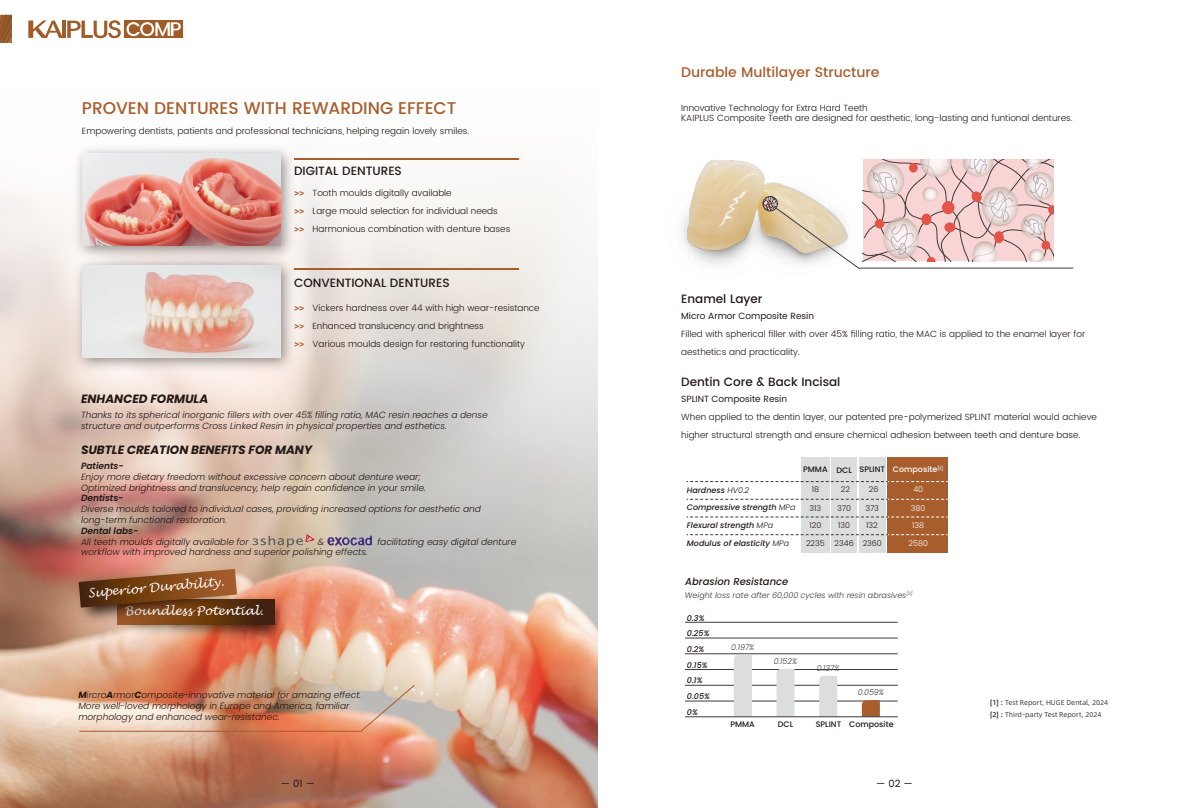
<style>
.page{position:relative;width:1191px;height:808px;background:#fff}
.page>*{position:absolute;margin:0;border:0;box-sizing:border-box;transform-origin:0 0}
.t1{font:500 17px "Poppins";color:#a85d2c}
.t2{font:500 14px "Poppins";color:#a85d2c}
.t3{font:500 12px "Poppins";color:#221815}
.t4{font:italic 700 12px "Poppins";color:#221815}
.t5{font:italic 12px "Lucida Handwriting";color:#fff}
.t6{font:italic 500 10px "Poppins";color:#221815}
.t7{font:500 10px/18px "Roboto";color:#a85d2c;text-align:justify}
.t8{font:10px "Poppins";color:#221815}
.t9{font:300 9px/18px "Poppins";color:#221815}
.t10{font:italic 300 9px/10.8px "Poppins";color:#221815}
.t11{font:9px "Poppins";color:#221815}
.t12{font:italic 600 9px "Poppins";color:#221815}
.t13{font:italic 500 8px "Poppins";color:#221815}
.t14{font:italic 300 8px "Poppins";color:#3e3a39}
.t15{font:300 8px/17px "Poppins";color:#221815}
.t16{font:500 8px "Poppins";color:#221815}
.t17{font:500 8px "Poppins";color:#fff}
.t18{font:300 8px "Poppins";color:#fff}
.t19{font:7px/12px "Alibaba Pu Hui Ti R";color:#3e3a39}
.s1{font-weight:700}
.s2{font-weight:300}
.s3{color:#221815}
.s4{font-family:"Alibaba Pu Hui Ti M"}
</style>
<div class="page">
<img style="left:0;top:568px;width:597px;height:240px">
<svg style="left:0;top:14px;width:597px;height:554px"></svg>
<hr style="left:294px;top:268px;width:224px;height:1px;background:#a85d2c">
<hr style="left:294px;top:158px;width:224px;height:1px;background:#a85d2c">
<img style="left:681px;top:159px;width:183px;height:107px">
<svg style="left:763px;top:160px;width:311px;height:109px"></svg>
<div style="left:762px;top:196px;width:16px;height:15px;border:1px solid #3e3a39;border-radius:50%"></div>
<div style="left:831px;top:458px;width:26px;height:95px;background:#dcdddd"></div>
<div style="left:887px;top:458px;width:60px;height:95px;background:#a85d2c"></div>
<div style="left:801px;top:458px;width:28px;height:95px;background:#dcdddd"></div>
<div style="left:858px;top:458px;width:27px;height:95px;background:#dcdddd"></div>
<hr style="left:685px;top:701px;width:212px;height:1px;background:#3e3a39">
<hr style="left:685px;top:685px;width:212px;height:1px;background:#3e3a39">
<hr style="left:685px;top:669px;width:212px;height:1px;background:#3e3a39">
<hr style="left:685px;top:654px;width:212px;height:1px;background:#3e3a39">
<hr style="left:685px;top:638px;width:212px;height:1px;background:#3e3a39">
<hr style="left:685px;top:622px;width:212px;height:1px;background:#3e3a39">
<svg style="left:734px;top:655px;width:18px;height:61px"></svg>
<svg style="left:776px;top:669px;width:18px;height:47px"></svg>
<svg style="left:819px;top:676px;width:18px;height:40px"></svg>
<svg style="left:862px;top:700px;width:18px;height:16px"></svg>
<hr style="left:685px;top:716px;width:212px;height:1px;background:#3e3a39">
<svg style="left:686px;top:481px;width:261px;height:1px"></svg>
<svg style="left:686px;top:499px;width:261px;height:1px"></svg>
<svg style="left:686px;top:534px;width:261px;height:1px"></svg>
<svg style="left:686px;top:517px;width:261px;height:1px"></svg>
<img style="left:68px;top:139px;width:232px;height:112px">
<img style="left:82px;top:154px;width:198px;height:92px">
<img style="left:68px;top:251px;width:232px;height:127px">
<img style="left:82px;top:266px;width:198px;height:92px">
<img style="left:97px;top:571px;width:213px;height:97px">
<div style="left:117px;top:599px;width:157px;height:25px;background:#40220f"></div>
<img style="left:51px;top:543px;width:214px;height:106px">
<svg style="left:79px;top:569px;width:158px;height:38px;background:#854e28"></svg>
<svg style="left:78px;top:684px;width:338px;height:48px;background:#d8a68b"></svg>
<svg style="left:327px;top:535px;width:45px;height:11px"></svg>
<svg style="left:252px;top:534px;width:62px;height:13px"></svg>
<img style="left:0;top:15px;width:11px;height:28px">
<div style="left:124px;top:20px;width:59px;height:18px;background:#a15b29"></div>
<svg style="left:28px;top:20px;width:153px;height:18px"></svg>
<h1 class="t1" style="left:82px;top:96px;width:376px">PROVEN DENTURES WITH REWARDING EFFECT</h1>
<p class="t9" style="left:82px;top:122px;width:389px">Empowering dentists, patients and professional technicians, helping regain lovely smiles.</p>
<h3 class="t3" style="left:294px;top:162px;width:109px">DIGITAL DENTURES</h3>
<p class="t9" style="left:312px;top:184px;width:199px">Tooth moulds digitally available<br>Large mould selection for individual needs<br>Harmonious combination with denture bases</p>
<p class="t7" style="left:294px;top:183px;width:12px">&gt;&gt; &gt;&gt; &gt;&gt;</p>
<h3 class="t4" style="left:81px;top:392px;width:129px">ENHANCED FORMULA</h3>
<h3 class="t3" style="left:294px;top:273px;width:157px">CONVENTIONAL DENTURES</h3>
<p class="t9" style="left:312px;top:299px;width:229px">Vickers hardness over 44 with high wear-resistance<br>Enhanced translucency and brightness<br>Various moulds design for restoring functionality</p>
<p class="t7" style="left:294px;top:298px;width:12px">&gt;&gt; &gt;&gt; &gt;&gt;</p>
<p class="t10" style="left:81px;top:409px;width:408px">Thanks to its spherical inorganic fillers with over 45% filling ratio, MAC resin reaches a dense structure and outperforms Cross Linked Resin in physical properties and esthetics.</p>
<h3 class="t4" style="left:81px;top:443px;width:232px">SUBTLE CREATION BENEFITS FOR MANY</h3>
<p class="t12" style="left:81px;top:461px;width:44px">Patients-</p>
<p class="t10" style="left:81px;top:471px;width:346px">Enjoy more dietary freedom without excessive concern about denture wear;<br>Optimized brightness and translucency, help regain confidence in your smile.</p>
<p class="t12" style="left:81px;top:493px;width:44px">Dentists-</p>
<p class="t10" style="left:81px;top:504px;width:401px">Diverse moulds tailored to individual cases, providing increased options for aesthetic and long-term functional restoration.</p>
<p class="t12" style="left:81px;top:525px;width:59px">Dental labs-</p>
<p class="t10" style="left:81px;top:536px;width:169px">All teeth moulds digitally available for</p>
<p class="t10" style="left:318px;top:536px;width:8px">&amp;</p>
<p class="t10" style="left:377px;top:536px;width:140px">facilitating easy digital denture</p>
<p class="t10" style="left:81px;top:547px;width:288px">workflow with improved hardness and superior polishing effects.</p>
<h3 class="t5" style="left:88px;top:586px;width:138px;rotate:-5deg">Superior Durability.</h3>
<h3 class="t5" style="left:124px;top:604px;width:141px">Boundless Potential.</h3>
<p class="t10" style="left:78px;top:690px;width:284px"><span class="s1">M</span>ircro<span class="s1">A</span>rmor<span class="s1">C</span>omposite-innovative material for amazing effect.<br>More well-loved morphology in Europe and America, familiar morphology and enhanced wear-resistanec.</p>
<h2 class="t2" style="left:681px;top:62px;width:200px">Durable Multilayer Structure</h2>
<p class="t9" style="left:681px;top:102px;width:393px;line-height:10.8px">Innovative Technology for Extra Hard Teeth<br>KAIPLUS Composite Teeth are designed for aesthetic, long-lasting and funtional dentures.</p>
<h3 class="t3" style="left:681px;top:290px;width:83px">Enamel Layer</h3>
<p class="t11" style="left:681px;top:309px;width:134px">Micro Armor Composite Resin</p>
<p class="t9" style="left:681px;top:325px;width:405px">Filled with spherical filler with over 45% filling ratio, the MAC is applied to the enamel layer for aesthetics and practicality.</p>
<h3 class="t3" style="left:681px;top:373px;width:161px">Dentin Core &amp; Back Incisal</h3>
<p class="t11" style="left:681px;top:392px;width:107px">SPLINT Composite Resin</p>
<p class="t9" style="left:681px;top:408px;width:417px">When applied to the dentin layer, our patented pre-polymerized SPLINT material would achieve higher structural strength and ensure chemical adhesion between teeth and denture base.</p>
<p class="t13" style="left:687px;top:485px;width:64px">Hardness <span class="s2">HV0.2</span></p>
<p class="t13" style="left:687px;top:503px;width:110px">Compressive strength <span class="s2">MPa</span></p>
<p class="t13" style="left:687px;top:521px;width:88px">Flexural strength <span class="s2">MPa</span></p>
<p class="t13" style="left:687px;top:538px;width:104px">Modulus of elasticity <span class="s2">MPa</span></p>
<p class="t16" style="left:803px;top:464px;width:50px">PMMA DCL</p>
<p class="t17" style="left:859px;top:465px;width:86px"><span class="s3">SPLINT</span> Composite<sup>[1]</sup></p>
<p class="t15" style="left:868px;top:481px;width:11px">26</p>
<p class="t15" style="left:865px;top:500px;width:15px">373<br>132</p>
<p class="t15" style="left:862px;top:535px;width:21px">2360</p>
<p class="t15" style="left:811px;top:481px;width:9px">18</p>
<p class="t15" style="left:840px;top:481px;width:11px">22</p>
<p class="t18" style="left:913px;top:485px;width:11px">40</p>
<p class="t15" style="left:809px;top:500px;width:13px">313</p>
<p class="t15" style="left:837px;top:500px;width:15px">370</p>
<p class="t18" style="left:911px;top:504px;width:16px">380</p>
<p class="t15" style="left:809px;top:517px;width:13px">120</p>
<p class="t15" style="left:838px;top:517px;width:13px">130</p>
<p class="t18" style="left:912px;top:521px;width:14px">138</p>
<p class="t15" style="left:806px;top:535px;width:49px">2235 2346</p>
<p class="t18" style="left:908px;top:539px;width:21px">2580</p>
<p class="t6" style="left:685px;top:576px;width:105px">Abrasion Resistance</p>
<p class="t14" style="left:685px;top:590px;width:229px">Weight loss rate after 60,000 cycles with resin abrasives<sup>[2]</sup></p>
<p class="t13" style="left:687px;top:613px;width:19px">0.3%</p>
<p class="t13" style="left:687px;top:629px;width:24px">0.25%</p>
<p class="t13" style="left:687px;top:644px;width:19px">0.2%</p>
<p class="t13" style="left:687px;top:660px;width:22px">0.15%</p>
<p class="t13" style="left:687px;top:676px;width:17px">0.1%</p>
<p class="t13" style="left:687px;top:691px;width:25px">0.05%</p>
<p class="t13" style="left:687px;top:707px;width:12px">0%</p>
<p class="t14" style="left:731px;top:643px;width:25px">0.197%</p>
<p class="t14" style="left:774px;top:657px;width:25px">0.152%</p>
<p class="t14" style="left:817px;top:664px;width:24px">0.137%</p>
<p class="t14" style="left:857px;top:688px;width:28px">0.059%</p>
<p class="t16" style="left:730px;top:719px;width:26px">PMMA</p>
<p class="t16" style="left:778px;top:719px;width:17px">DCL</p>
<p class="t16" style="left:815px;top:719px;width:79px">SPLINT Composite</p>
<p class="t19" style="left:990px;top:696px;width:120px"><span class="s4">[1] :</span> Test Report, HUGE Dental, 2024 <span class="s4">[2] :</span> Third-party Test Report, 2024</p>
<p class="t8" style="left:281px;top:776px;width:35px">— 01 —</p>
<p class="t8" style="left:876px;top:776px;width:38px">— 02 —</p>
</div>
